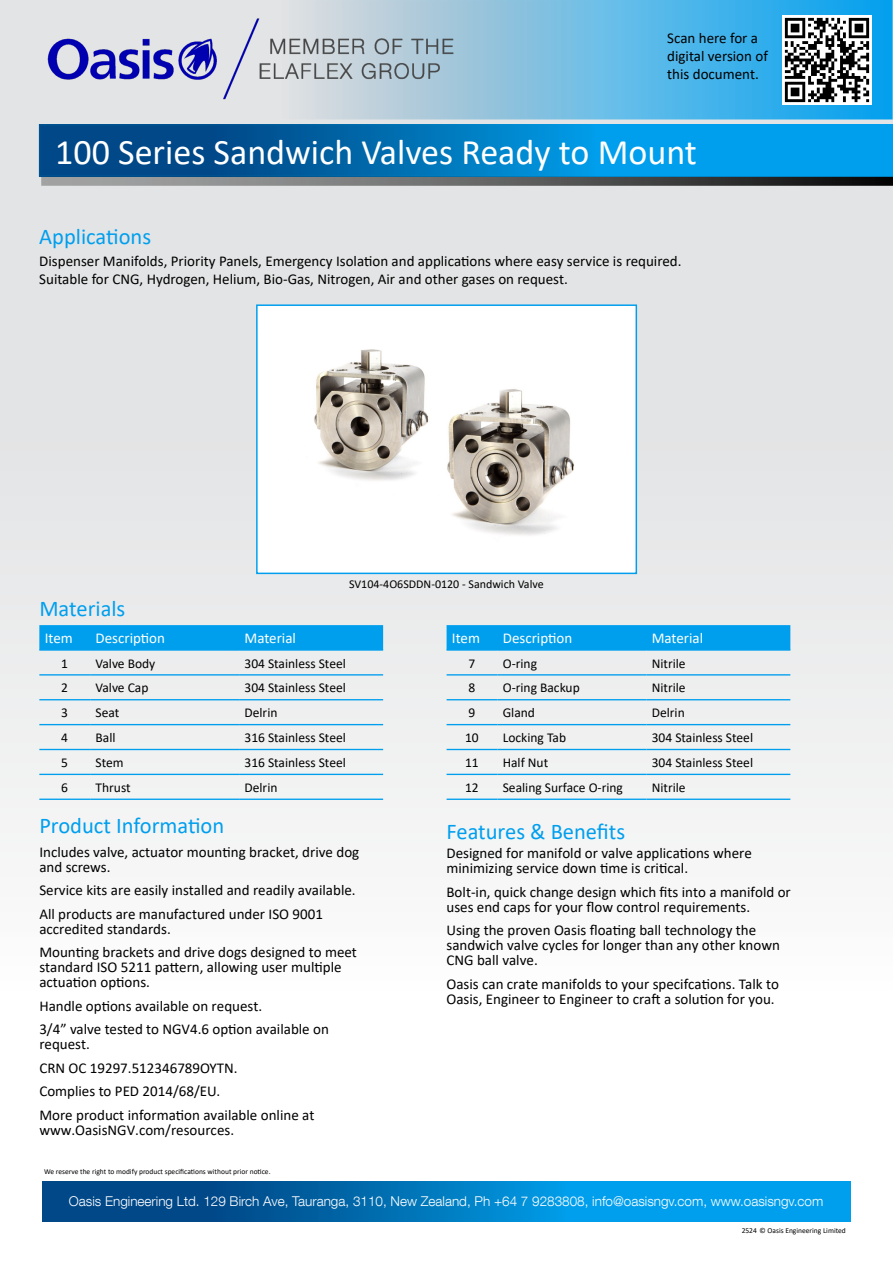
<style>
.page{position:relative;width:893px;height:1263px;background:#fff}
.page>*{position:absolute;margin:0;border:0;box-sizing:border-box;transform-origin:0 0}
.t1{font:36px "Calibri";color:#fff}
.t2{font:22.5px "Calibri";color:#009fee}
.t3{font:15px/15px "Calibri";color:#000}
.t4{font:15px "Calibri";color:#fff}
.t5{font:13.5px "Calibri";color:#000}
.t6{font:300 13.5px "Helvetica Neue LT Com";color:#fff}
.t7{font:12px "Calibri";color:#000}
.t8{font:7.5px "Calibri";color:#000}
</style>
<div class="page">
<div style="left:0;top:0;width:893px;height:1263px;background:linear-gradient(to bottom,#d4d9dd,#fff)"></div>
<svg style="left:42px;top:1181px;width:808px;height:40px;background:#0077be"></svg>
<svg style="left:42px;top:127px;width:848px;height:47px;background:#0078bf"></svg>
<svg style="left:41px;top:177px;width:852px;height:9px;background:#656565"></svg>
<svg style="left:39px;top:3px;width:851px;height:113px;background:#79c1e5"></svg>
<div style="left:36px;top:0;width:857px;height:119px;border:2px solid #fff"></div>
<img style="left:782px;top:15px;width:90px;height:89px">
<img style="left:43px;top:17px;width:415px;height:83px">
<div style="left:257px;top:305px;width:379px;height:268px;background:#fff"></div>
<img style="left:314px;top:349px;width:260px;height:187px">
<div style="left:256px;top:304px;width:381px;height:270px;border:2px solid #009fee"></div>
<div style="left:447px;top:625px;width:343px;height:24px;background:#009fee"></div>
<hr style="left:447px;top:649px;width:50px;height:2px;background:#009fee">
<hr style="left:497px;top:649px;width:149px;height:2px;background:#009fee">
<hr style="left:646px;top:649px;width:144px;height:2px;background:#009fee">
<hr style="left:447px;top:674px;width:50px;height:1px;background:#009fee">
<hr style="left:497px;top:674px;width:149px;height:1px;background:#009fee">
<hr style="left:646px;top:674px;width:144px;height:1px;background:#009fee">
<hr style="left:447px;top:699px;width:50px;height:1px;background:#009fee">
<hr style="left:497px;top:699px;width:149px;height:1px;background:#009fee">
<hr style="left:646px;top:699px;width:144px;height:1px;background:#009fee">
<hr style="left:447px;top:724px;width:50px;height:1px;background:#009fee">
<hr style="left:497px;top:724px;width:149px;height:1px;background:#009fee">
<hr style="left:646px;top:724px;width:144px;height:1px;background:#009fee">
<hr style="left:447px;top:749px;width:50px;height:1px;background:#009fee">
<hr style="left:497px;top:749px;width:149px;height:1px;background:#009fee">
<hr style="left:646px;top:749px;width:144px;height:1px;background:#009fee">
<hr style="left:447px;top:774px;width:50px;height:1px;background:#009fee">
<hr style="left:497px;top:774px;width:149px;height:1px;background:#009fee">
<hr style="left:646px;top:774px;width:144px;height:1px;background:#009fee">
<hr style="left:447px;top:798px;width:50px;height:2px;background:#009fee">
<hr style="left:497px;top:798px;width:149px;height:2px;background:#009fee">
<hr style="left:646px;top:798px;width:144px;height:2px;background:#009fee">
<div style="left:39px;top:625px;width:344px;height:24px;background:#009fee"></div>
<hr style="left:39px;top:649px;width:51px;height:2px;background:#009fee">
<hr style="left:90px;top:649px;width:149px;height:2px;background:#009fee">
<hr style="left:239px;top:649px;width:144px;height:2px;background:#009fee">
<hr style="left:39px;top:674px;width:51px;height:1px;background:#009fee">
<hr style="left:90px;top:674px;width:149px;height:1px;background:#009fee">
<hr style="left:239px;top:674px;width:144px;height:1px;background:#009fee">
<hr style="left:39px;top:699px;width:51px;height:1px;background:#009fee">
<hr style="left:90px;top:699px;width:149px;height:1px;background:#009fee">
<hr style="left:239px;top:699px;width:144px;height:1px;background:#009fee">
<hr style="left:39px;top:724px;width:51px;height:1px;background:#009fee">
<hr style="left:90px;top:724px;width:149px;height:1px;background:#009fee">
<hr style="left:239px;top:724px;width:144px;height:1px;background:#009fee">
<hr style="left:39px;top:749px;width:51px;height:1px;background:#009fee">
<hr style="left:90px;top:749px;width:149px;height:1px;background:#009fee">
<hr style="left:239px;top:749px;width:144px;height:1px;background:#009fee">
<hr style="left:39px;top:774px;width:51px;height:1px;background:#009fee">
<hr style="left:90px;top:774px;width:149px;height:1px;background:#009fee">
<hr style="left:239px;top:774px;width:144px;height:1px;background:#009fee">
<hr style="left:39px;top:798px;width:51px;height:2px;background:#009fee">
<hr style="left:90px;top:798px;width:149px;height:2px;background:#009fee">
<hr style="left:239px;top:798px;width:144px;height:2px;background:#009fee">
<p class="t3" style="left:667px;top:29px;width:102px;line-height:18px">Scan here for a digital version of this document.</p>
<h1 class="t1" style="left:55px;top:127px;width:643px">100 Series Sandwich Valves Ready to Mount</h1>
<p class="t2" style="left:39px;top:221px;width:113px">Applications</p>
<p class="t3" style="left:39px;top:253px;width:644px">Dispenser Manifolds, Priority Panels, Emergency Isolation and applications where easy service is required.</p>
<p class="t3" style="left:39px;top:271px;width:530px">Suitable for CNG, Hydrogen, Helium, Bio-Gas, Nitrogen, Air and other gases on request.</p>
<p class="t2" style="left:39px;top:593px;width:88px">Materials</p>
<p class="t7" style="left:349px;top:576px;width:196px">SV104-4O6SDDN-0120 - Sandwich Valve</p>
<p class="t4" style="left:45px;top:628px;width:30px">Item</p>
<p class="t4" style="left:96px;top:628px;width:71px">Description</p>
<p class="t4" style="left:244px;top:628px;width:53px">Material</p>
<p class="t5" style="left:61px;top:654px;width:8px">1</p>
<p class="t5" style="left:96px;top:654px;width:61px">Valve Body</p>
<p class="t5" style="left:244px;top:654px;width:103px">304 Stainless Steel</p>
<p class="t5" style="left:61px;top:678px;width:8px">2</p>
<p class="t5" style="left:96px;top:678px;width:54px">Valve Cap</p>
<p class="t5" style="left:244px;top:678px;width:103px">304 Stainless Steel</p>
<p class="t5" style="left:61px;top:703px;width:8px">3</p>
<p class="t5" style="left:96px;top:703px;width:25px">Seat</p>
<p class="t5" style="left:244px;top:703px;width:35px">Delrin</p>
<p class="t5" style="left:61px;top:728px;width:8px">4</p>
<p class="t5" style="left:96px;top:728px;width:21px">Ball</p>
<p class="t5" style="left:244px;top:728px;width:103px">316 Stainless Steel</p>
<p class="t5" style="left:61px;top:753px;width:8px">5</p>
<p class="t5" style="left:96px;top:753px;width:30px">Stem</p>
<p class="t5" style="left:244px;top:753px;width:103px">316 Stainless Steel</p>
<p class="t5" style="left:61px;top:778px;width:8px">6</p>
<p class="t5" style="left:96px;top:778px;width:37px">Thrust</p>
<p class="t5" style="left:244px;top:778px;width:35px">Delrin</p>
<p class="t2" style="left:39px;top:810px;width:186px">Product Information</p>
<p class="t3" style="left:39px;top:844px;width:321px">Includes valve, actuator mounting bracket, drive dog and screws.</p>
<p class="t3" style="left:39px;top:882px;width:318px">Service kits are easily installed and readily available.</p>
<p class="t3" style="left:39px;top:906px;width:285px">All products are manufactured under ISO 9001 accredited standards.</p>
<p class="t3" style="left:39px;top:944px;width:319px">Mounting brackets and drive dogs designed to meet standard ISO 5211 pattern, allowing user multiple actuation options.</p>
<p class="t3" style="left:39px;top:998px;width:224px">Handle options available on request.</p>
<p class="t3" style="left:39px;top:1021px;width:291px">3/4” valve tested to NGV4.6 option available on request.</p>
<p class="t3" style="left:39px;top:1060px;width:200px">CRN OC 19297.512346789OYTN.</p>
<p class="t3" style="left:39px;top:1083px;width:182px">Complies to PED 2014/68/EU.</p>
<p class="t3" style="left:39px;top:1107px;width:277px">More product information available online at www.OasisNGV.com/resources.</p>
<p class="t8" style="left:44px;top:1166px;width:228px">We reserve the right to modify product specifications without prior notice.</p>
<p class="t4" style="left:452px;top:628px;width:30px">Item</p>
<p class="t4" style="left:503px;top:628px;width:71px">Description</p>
<p class="t4" style="left:652px;top:628px;width:53px">Material</p>
<p class="t5" style="left:469px;top:654px;width:8px">7</p>
<p class="t5" style="left:503px;top:654px;width:36px">O-ring</p>
<p class="t5" style="left:652px;top:654px;width:35px">Nitrile</p>
<p class="t5" style="left:469px;top:678px;width:8px">8</p>
<p class="t5" style="left:503px;top:678px;width:79px">O-ring Backup</p>
<p class="t5" style="left:652px;top:678px;width:35px">Nitrile</p>
<p class="t5" style="left:469px;top:703px;width:8px">9</p>
<p class="t5" style="left:503px;top:703px;width:34px">Gland</p>
<p class="t5" style="left:652px;top:703px;width:35px">Delrin</p>
<p class="t5" style="left:465px;top:728px;width:15px">10</p>
<p class="t5" style="left:503px;top:728px;width:65px">Locking Tab</p>
<p class="t5" style="left:652px;top:728px;width:103px">304 Stainless Steel</p>
<p class="t5" style="left:465px;top:753px;width:15px">11</p>
<p class="t5" style="left:503px;top:753px;width:47px">Half Nut</p>
<p class="t5" style="left:652px;top:753px;width:103px">304 Stainless Steel</p>
<p class="t5" style="left:465px;top:778px;width:15px">12</p>
<p class="t5" style="left:503px;top:778px;width:122px">Sealing Surface O-ring</p>
<p class="t5" style="left:652px;top:778px;width:35px">Nitrile</p>
<p class="t2" style="left:446px;top:816px;width:180px">Features &amp; Benefits</p>
<p class="t3" style="left:446px;top:845px;width:307px">Designed for manifold or valve applications where minimizing service down time is critical.</p>
<p class="t3" style="left:446px;top:884px;width:346px">Bolt-in, quick change design which fits into a manifold or uses end caps for your flow control requirements.</p>
<p class="t3" style="left:446px;top:922px;width:335px">Using the proven Oasis floating ball technology the sandwich valve cycles for longer than any other known<br>CNG ball valve.</p>
<p class="t3" style="left:446px;top:976px;width:334px">Oasis can crate manifolds to your specifcations. Talk to<br>Oasis, Engineer to Engineer to craft a solution for you.</p>
<p class="t6" style="left:69px;top:1193px;width:756px">Oasis Engineering Ltd. 129 Birch Ave, Tauranga, 3110, New Zealand, Ph +64 7 9283808, info@oasisngv.com, www.oasisngv.com</p>
<p class="t8" style="left:742px;top:1225px;width:106px">2524 © Oasis Engineering Limited</p>
</div>
